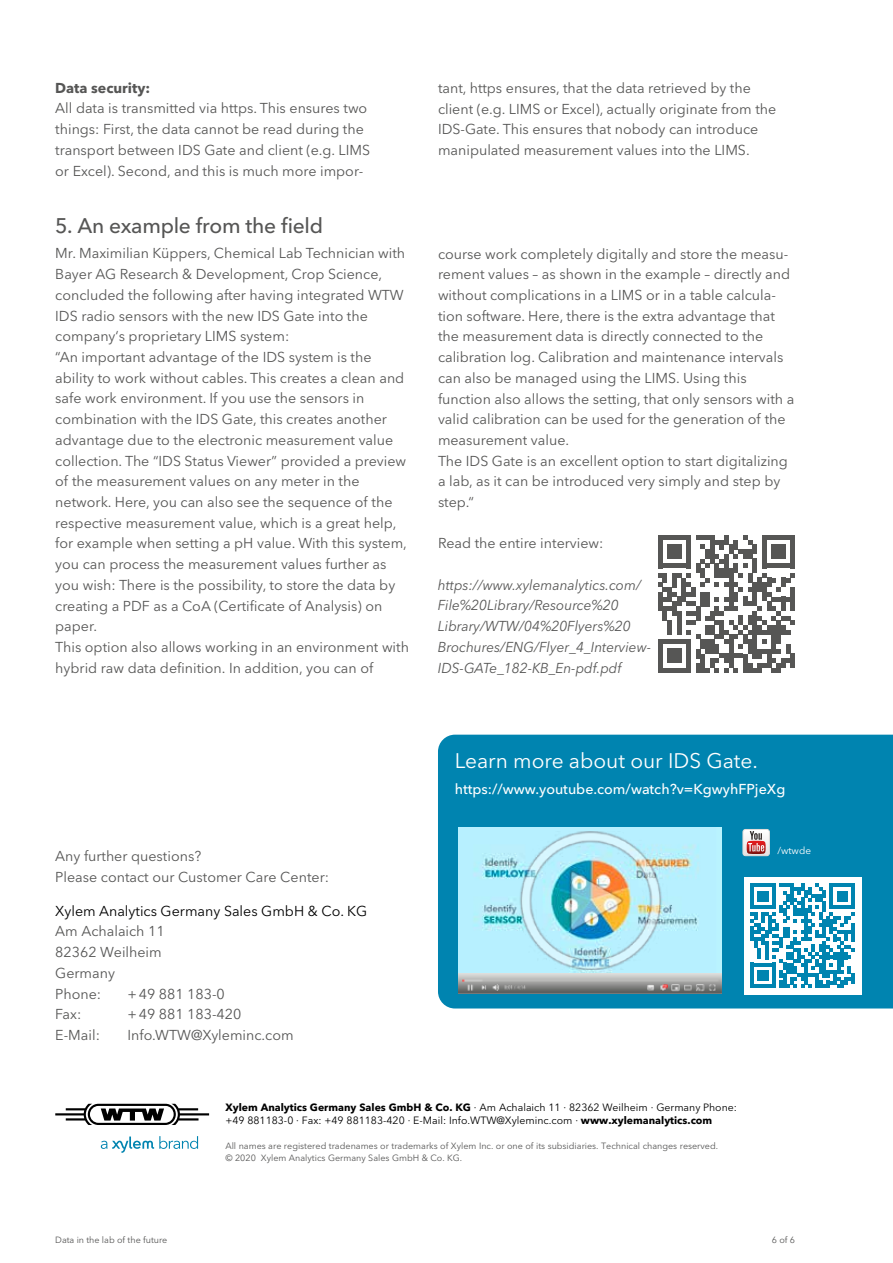
<style>
.page{position:relative;width:893px;height:1263px;background:#fff}
.page>*{position:absolute;margin:0;border:0;box-sizing:border-box;transform-origin:0 0}
.t1{font:21px "Avenir Next LT Pro";color:#fff}
.t2{font:500 21px "Avenir Next LT Pro";letter-spacing:-.015em;color:#565655}
.t3{font:14.25px/20.7px "Avenir Next LT Pro";color:#565655}
.t4{font:italic 14.25px/20.7px "Avenir Next LT Pro";color:#565655;scale:.96 1}
.t5{font:500 14.25px "Avenir Next LT Pro";color:#fff}
.t6{font:14.25px "Avenir Next LT Pro";color:#000}
.t7{font:700 14.25px "Avenir Next LT Pro";color:#565655}
.t8{font:10.5px/13.5px "Avenir Next LT Pro";color:#000}
.t9{font:10.05px "Avenir Next LT Pro";color:#fff}
.t10{font:9px/12px "Avenir Next LT Pro";color:#565655}
.s1{font-weight:700}
</style>
<div class="page">
<svg style="left:55px;top:1104px;width:154px;height:21px"></svg>
<svg style="left:101px;top:1136px;width:97px;height:17px"></svg>
<svg style="left:658px;top:535px;width:137px;height:137px"></svg>
<div style="left:790px;top:654px;width:5px;height:14px;background:#565655"></div>
<div style="left:438px;top:735px;width:455px;height:273px;background:#0084b0"></div>
<img style="left:458px;top:827px;width:264px;height:146px">
<img style="left:512px;top:831px;width:158px;height:139px">
<img style="left:458px;top:973px;width:264px;height:20px">
<div style="left:744px;top:877px;width:117px;height:117px;background:#fff"></div>
<svg style="left:750px;top:883px;width:105px;height:105px"></svg>
<hr style="left:851px;top:973px;width:4px;height:11px;background:#0084b0">
<svg style="left:743px;top:829px;width:26px;height:27px"></svg>
<p class="t7" style="left:55px;top:79px;width:96px">Data security:</p>
<p class="t3" style="left:55px;top:98px;width:316px">All data is transmitted via https. This ensures two things: First, the data cannot be read during the transport between IDS Gate and client (e.g. LIMS or Excel). Second, and this is much more impor-</p>
<h1 class="t2" style="left:55px;top:213px;width:269px">5. An example from the field</h1>
<p class="t3" style="left:55px;top:243px;width:355px">Mr. Maximilian Küppers, Chemical Lab Technician with Bayer AG Research &amp; Development, Crop Science, concluded the following after having integrated WTW IDS radio sensors with the new IDS Gate into the company‘s proprietary LIMS system:<br>“An important advantage of the IDS system is the ability to work without cables. This creates a clean and safe work environment. If you use the sensors in combination with the IDS Gate, this creates another advantage due to the electronic measurement value collection. The “IDS Status Viewer” provided a preview of the measurement values on any meter in the network. Here, you can also see the sequence of the respective measurement value, which is a great help, for example when setting a pH value. With this system, you can process the measurement values further as you wish: There is the possibility, to store the data by creating a PDF as a CoA (Certificate of Analysis) on paper.<br>This option also allows working in an environment with hybrid raw data definition. In addition, you can of</p>
<p class="t3" style="left:438px;top:78px;width:340px">tant, https ensures, that the data retrieved by the client (e.g. LIMS or Excel), actually originate from the IDS-Gate. This ensures that nobody can introduce manipulated measurement values into the LIMS.</p>
<p class="t3" style="left:438px;top:243px;width:358px">course work completely digitally and store the measu&shy;rement values – as shown in the example – directly and without complications in a LIMS or in a table calcula&shy;tion software. Here, there is the extra advantage that the measurement data is directly connected to the calibration log. Calibration and maintenance intervals can also be managed using the LIMS. Using this function also allows the setting, that only sensors with a valid calibration can be used for the generation of the measurement value.<br>The IDS Gate is an excellent option to start digitalizing a lab, as it can be introduced very simply and step by step.“</p>
<p class="t3" style="left:438px;top:533px;width:167px">Read the entire interview:</p>
<p class="t4" style="left:438px;top:574px;width:223px">https://www.xylemanalytics.com/ File%20Library/Resource%20<br>Library/WTW/04%20Flyers%20<br>Brochures/ENG/Flyer_4_Interview-IDS-GATe_182-KB_En-pdf.pdf</p>
<p class="t3" style="left:55px;top:845px;width:275px">Any further questions?<br>Please contact our Customer Care Center:</p>
<p class="t6" style="left:55px;top:902px;width:313px">Xylem Analytics Germany Sales GmbH &amp; Co. KG</p>
<p class="t3" style="left:55px;top:921px;width:111px">Am Achalaich 11<br>82362 Weilheim<br>Germany</p>
<p class="t3" style="left:55px;top:983px;width:47px">Phone:</p>
<p class="t3" style="left:128px;top:983px;width:99px">+49 881 183-0</p>
<p class="t3" style="left:55px;top:1004px;width:28px">Fax:</p>
<p class="t3" style="left:128px;top:1004px;width:115px">+49 881 183-420</p>
<p class="t3" style="left:55px;top:1025px;width:46px">E-Mail:</p>
<p class="t3" style="left:128px;top:1025px;width:168px">Info.WTW@Xyleminc.com</p>
<h1 class="t1" style="left:455px;top:748px;width:304px">Learn more about our IDS Gate.</h1>
<p class="t5" style="left:455px;top:780px;width:332px">https://www.youtube.com/watch?v=KgwyhFPjeXg</p>
<p class="t9" style="left:777px;top:845px;width:35px">/wtwde</p>
<p class="t8" style="left:225px;top:1100px;width:513px"><span class="s1">Xylem Analytics Germany Sales GmbH &amp; Co. KG</span> · Am Achalaich 11 · 82362 Weil heim · Germany Phone: +49 881183-0 · Fax: +49 881183-420 · E-Mail: Info.WTW@Xyleminc.com · <span class="s1">www.xylemanalytics.com</span></p>
<p class="t10" style="left:225px;top:1140px;width:494px">All names are registered tradenames or trademarks of Xylem Inc. or one of its subsidiaries. Technical changes reserved. © 2020 Xylem Analytics Germany Sales GmbH &amp; Co. KG.</p>
<p class="t10" style="left:55px;top:1233px;width:114px">Data in the lab of the future</p>
<p class="t10" style="left:772px;top:1233px;width:25px">6 of 6</p>
</div>
